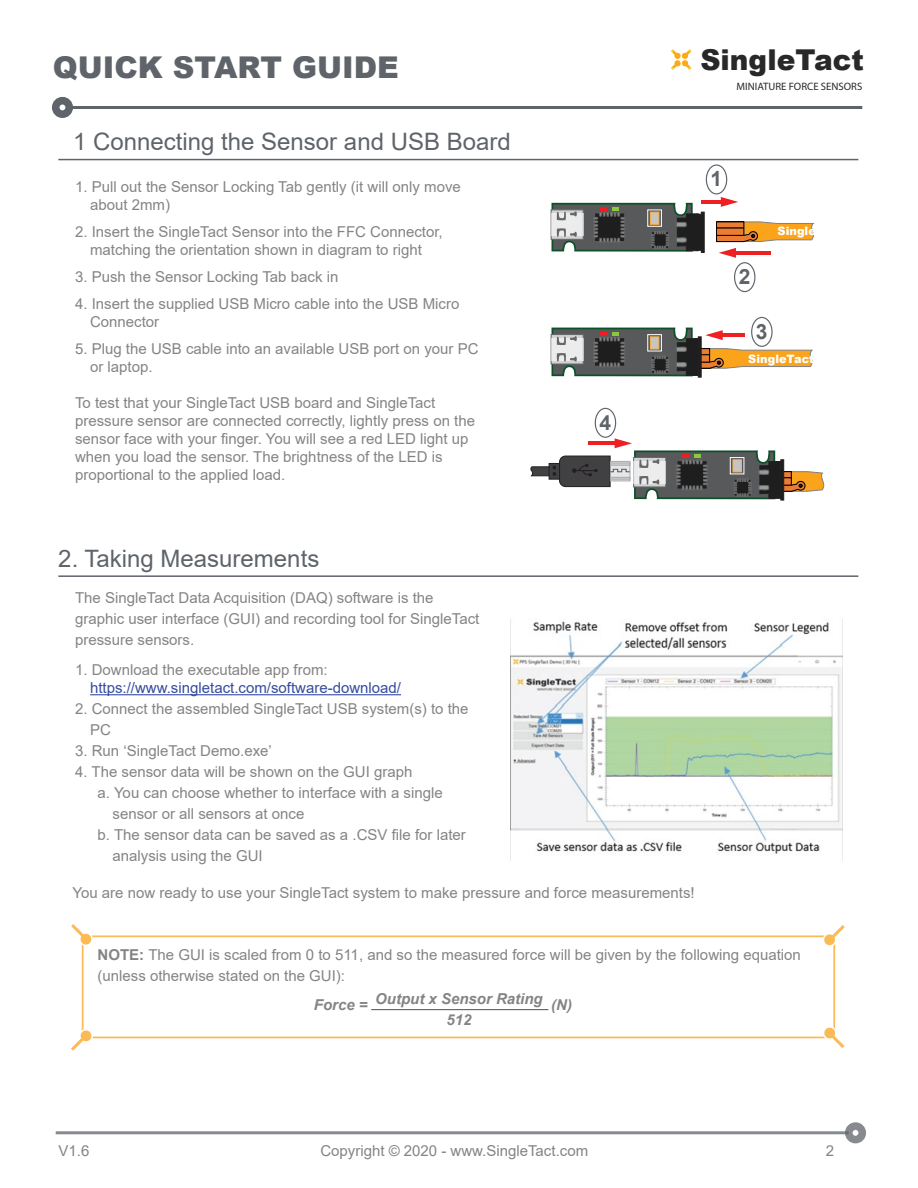
<style>
.page{position:relative;width:918px;height:1188px;background:#fff}
.page>*{position:absolute;margin:0;border:0;box-sizing:border-box;transform-origin:0 0}
.t1{font:900 30px "Arial";color:#5f646a}
.t2{font:900 28.8px "Arial";color:#282828}
.t3{font:24px "Arial";color:#5f646a}
.t4{font:700 21px "Arial";color:#5f646a}
.t5{font:15px/18px "Arial";color:#848484}
.t6{font:15px "Arial";color:#354ba0}
.t7{font:italic 700 15px/21px "Arial";color:#848484;text-align:center}
.t8{font:900 11.55px "Arial";color:#fff}
.t9{font:10.8px "Myriad Pro";color:#282828}
.s1{font-weight:700}
</style>
<div class="page">
<div style="left:52px;top:97px;width:21px;height:21px;border:8px solid #5f646a;border-radius:50%"></div>
<hr style="left:69px;top:106px;width:793px;height:3px;background:#5f646a">
<svg style="left:671px;top:49px;width:21px;height:21px"></svg>
<hr style="left:701px;top:200px;width:20px;height:3px;background:#ed2024">
<svg style="left:721px;top:197px;width:17px;height:10px"></svg>
<svg style="left:716px;top:221px;width:99px;height:37px"></svg>
<div style="left:706px;top:164px;width:21px;height:30px;border:1px solid #5f646a;border-radius:50%"></div>
<div style="left:734px;top:262px;width:21px;height:30px;border:1px solid #5f646a;border-radius:50%"></div>
<div style="left:845px;top:1122px;width:21px;height:21px;border:8px solid #5f646a;border-radius:50%"></div>
<hr style="left:56px;top:1131px;width:793px;height:3px;background:#5f646a">
<hr style="left:58px;top:575px;width:800px;height:2px;background:#5f646a">
<hr style="left:90px;top:694px;width:311px;height:1px;background:#354ba0">
<img style="left:510px;top:618px;width:332px;height:242px">
<div style="left:82px;top:935px;width:753px;height:103px;border:2px solid #faa31b"></div>
<svg style="left:71px;top:924px;width:24px;height:24px"></svg>
<svg style="left:821px;top:1024px;width:24px;height:24px"></svg>
<svg style="left:71px;top:1027px;width:24px;height:24px"></svg>
<svg style="left:821px;top:925px;width:24px;height:24px"></svg>
<hr style="left:371px;top:1009px;width:177px;height:1px;background:#5f646a">
<div style="left:751px;top:317px;width:22px;height:30px;border:1px solid #5f646a;border-radius:50%"></div>
<hr style="left:58px;top:159px;width:800px;height:1px;background:#5f646a">
<div style="left:595px;top:408px;width:21px;height:30px;border:1px solid #5f646a;border-radius:50%"></div>
<div style="left:696px;top:214px;width:7px;height:37px;background:#1e1e1e;border:1px solid #231f20"></div>
<svg style="left:701px;top:212px;width:4px;height:41px"></svg>
<svg style="left:551px;top:202px;width:148px;height:50px;background:#666b68"></svg>
<svg style="left:551px;top:327px;width:262px;height:50px"></svg>
<svg style="left:531px;top:438px;width:294px;height:62px"></svg>
<h1 class="t1" style="left:53px;top:46px;width:347px">QUICK START GUIDE</h1>
<h2 class="t2" style="left:700px;top:39px;width:165px">SingleTact</h2>
<p class="t9" style="left:737px;top:79px;width:127px">MINIATURE FORCE SENSORS</p>
<h3 class="t3" style="left:73px;top:125px;width:439px">1 Connecting the Sensor and USB Board</h3>
<p class="t5" style="left:90px;top:177px;width:372px;text-indent:-15px">1. Pull out the Sensor Locking Tab gently (it will only move about 2mm)</p>
<p class="t5" style="left:75px;top:222px;width:369px;text-align:center">2. Insert the SingleTact Sensor into the FFC Connector, matching the orientation shown in diagram to right</p>
<p class="t5" style="left:75px;top:267px;width:265px">3. Push the Sensor Locking Tab back in</p>
<p class="t5" style="left:90px;top:294px;width:371px;text-indent:-15px">4. Insert the supplied USB Micro cable into the USB Micro<br>Connector</p>
<p class="t5" style="left:90px;top:339px;width:390px;text-indent:-15px">5. Plug the USB cable into an available USB port on your PC or laptop.</p>
<p class="t5" style="left:75px;top:393px;width:401px">To test that your SingleTact USB board and SingleTact pressure sensor are connected correctly, lightly press on the sensor face with your finger. You will see a red LED light up when you load the sensor. The brightness of the LED is proportional to the applied load.</p>
<h3 class="t4" style="left:599px;top:408px;width:13px">4</h3>
<h3 class="t4" style="left:711px;top:164px;width:13px">1</h3>
<h3 class="t4" style="left:739px;top:262px;width:13px">2</h3>
<h3 class="t4" style="left:756px;top:317px;width:13px">3</h3>
<p class="t8" style="left:748px;top:351px;width:97px">SingleTact.com</p>
<h3 class="t3" style="left:58px;top:542px;width:263px">2. Taking Measurements</h3>
<p class="t5" style="left:75px;top:587px;width:406px;line-height:21px">The SingleTact Data Acquisition (DAQ) software is the graphic user interface (GUI) and recording tool for SingleTact pressure sensors.</p>
<p class="t5" style="left:75px;top:661px;width:254px">1. Download the executable app from:</p>
<p class="t6" style="left:90px;top:678px;width:312px">https://www.singletact.com/software-download/</p>
<p class="t5" style="left:90px;top:698px;width:380px;line-height:21px;text-indent:-15px">2. Connect the assembled SingleTact USB system(s) to the<br>PC</p>
<p class="t5" style="left:75px;top:742px;width:198px">3. Run ‘SingleTact Demo.exe’</p>
<p class="t5" style="left:75px;top:763px;width:339px">4. The sensor data will be shown on the GUI graph</p>
<p class="t5" style="left:98px;top:784px;width:347px">a. You can choose whether to interface with a single</p>
<p class="t5" style="left:113px;top:805px;width:193px">sensor or all sensors at once</p>
<p class="t5" style="left:98px;top:826px;width:370px">b. The sensor data can be saved as a .CSV file for later</p>
<p class="t5" style="left:113px;top:847px;width:152px">analysis using the GUI</p>
<p class="t5" style="left:73px;top:884px;width:624px">You are now ready to use your SingleTact system to make pressure and force measurements!</p>
<p class="t5" style="left:98px;top:944px;width:705px;line-height:21px"><span class="s1">NOTE:</span> The GUI is scaled from 0 to 511, and so the measured force will be given by the following equation (unless otherwise stated on the GUI):</p>
<p class="t7" style="left:314px;top:995px;width:55px">Force =</p>
<p class="t7" style="left:551px;top:995px;width:22px">(N)</p>
<p class="t7" style="left:375px;top:988px;width:169px">Output x Sensor Rating<br>512</p>
<p class="t5" style="left:59px;top:1142px;width:32px">V1.6</p>
<p class="t5" style="left:320px;top:1142px;width:269px">Copyright © 2020 - www.SingleTact.com</p>
<p class="t5" style="left:826px;top:1142px;width:10px">2</p>
</div>
